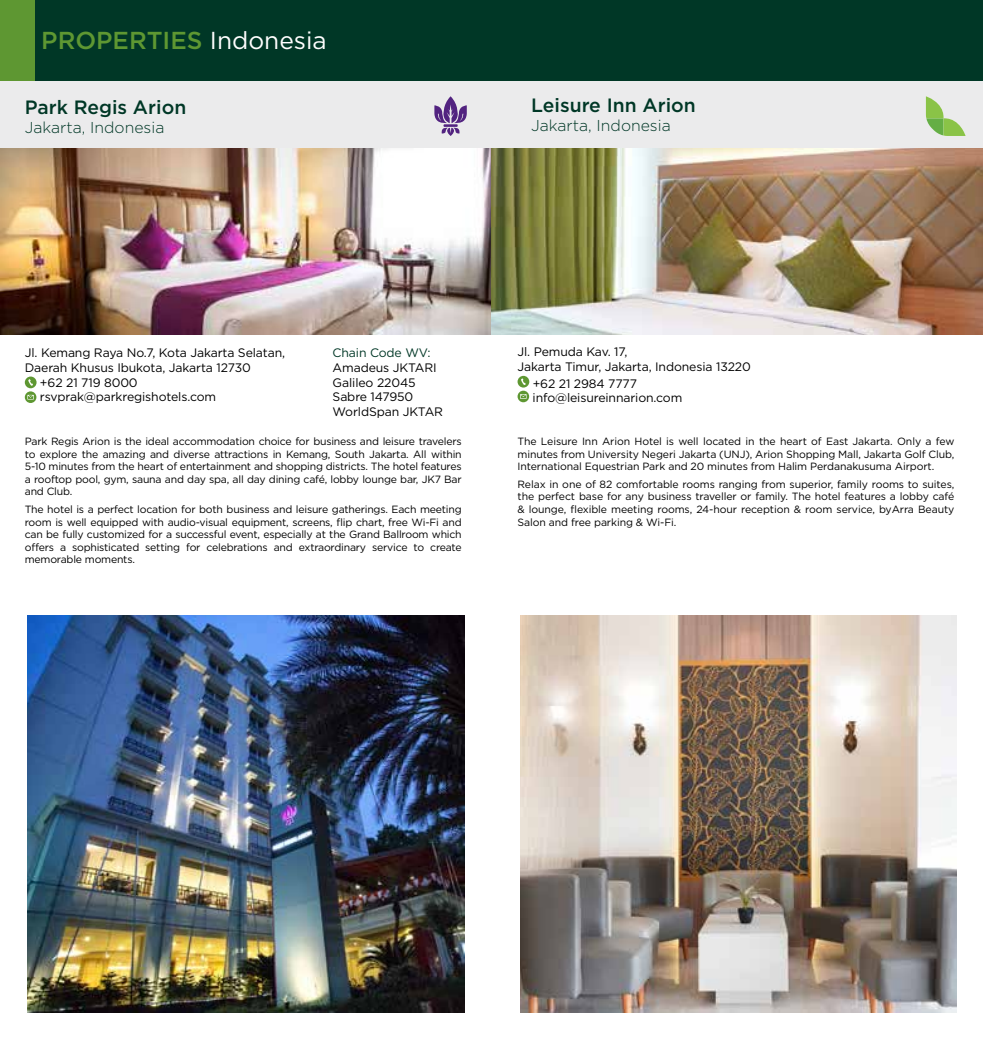
<style>
.page{position:relative;width:983px;height:1042px;background:#fff}
.page>*{position:absolute;margin:0;border:0;box-sizing:border-box;transform-origin:0 0}
.t1{font:500 24.5px "Gotham";color:#5e9732}
.t2{font:500 19.25px "Gotham";color:#003726}
.t3{font:300 15.75px "Gotham";color:#003726}
.t4{font:12.25px/14.7px "Gotham";letter-spacing:-.01em;color:#000}
.t5{font:12.25px "Gotham";letter-spacing:-.01em;color:#003726}
.t6{font:10.5px/12.6px "Gotham";letter-spacing:-.02em;color:#000;text-align:justify}
.s1{font-weight:400;color:#fff}
</style>
<div class="page">
<div style="left:34px;top:0;width:948px;height:81px;background:#003726"></div>
<div style="left:0;top:0;width:34px;height:81px;background:#5e9732"></div>
<div style="left:0;top:81px;width:491px;height:67px;background:#ebebec"></div>
<svg style="left:25px;top:376px;width:12px;height:12px"></svg>
<svg style="left:28px;top:379px;width:5px;height:7px"></svg>
<svg style="left:25px;top:391px;width:11px;height:12px"></svg>
<svg style="left:27px;top:395px;width:7px;height:4px"></svg>
<img style="left:0;top:148px;width:982px;height:186px">
<svg style="left:434px;top:96px;width:32px;height:38px"></svg>
<img style="left:27px;top:615px;width:437px;height:397px">
<svg style="left:491px;top:81px;width:491px;height:88px;background:#dfdad3"></svg>
<div style="left:517px;top:376px;width:12px;height:11px;background:#5e9732;border-radius:50%"></div>
<svg style="left:521px;top:378px;width:4px;height:7px"></svg>
<svg style="left:517px;top:391px;width:12px;height:11px"></svg>
<svg style="left:520px;top:394px;width:6px;height:5px"></svg>
<img style="left:520px;top:615px;width:436px;height:397px">
<svg style="left:925px;top:96px;width:40px;height:40px;background:#b8d59d"></svg>
<h1 class="t1" style="left:41px;top:25px;width:287px">PROPERTIES <span class="s1">Indonesia</span></h1>
<h2 class="t2" style="left:25px;top:95px;width:163px">Park Regis Arion</h2>
<h3 class="t3" style="left:25px;top:118px;width:141px">Jakarta, Indonesia</h3>
<h2 class="t2" style="left:531px;top:93px;width:166px">Leisure Inn Arion</h2>
<h3 class="t3" style="left:531px;top:115px;width:141px">Jakarta, Indonesia</h3>
<p class="t4" style="left:25px;top:345px;width:262px">Jl. Kemang Raya No.7, Kota Jakarta Selatan,</p>
<p class="t4" style="left:25px;top:360px;width:227px">Daerah Khusus Ibukota, Jakarta 12730</p>
<p class="t4" style="left:40px;top:374px;width:99px">+62 21 719 8000</p>
<p class="t4" style="left:40px;top:389px;width:178px">rsvprak@parkregishotels.com</p>
<p class="t5" style="left:332px;top:345px;width:99px">Chain Code WV:</p>
<p class="t4" style="left:332px;top:360px;width:112px">Amadeus JKTARI<br>Galileo 22045<br>Sabre 147950<br>WorldSpan JKTAR</p>
<p class="t6" style="left:25px;top:435px;width:438px">Park Regis Arion is the ideal accommodation choice for business and leisure travelers to explore the amazing and diverse attractions in Kemang, South Jakarta. All within 5-10 minutes from the heart of entertainment and shopping districts. The hotel features a rooftop pool, gym, sauna and day spa, all day dining café, lobby lounge bar, JK7 Bar and Club.</p>
<p class="t6" style="left:25px;top:503px;width:438px">The hotel is a perfect location for both business and leisure gatherings. Each meeting room is well equipped with audio-visual equipment, screens, flip chart, free Wi-Fi and can be fully customized for a successful event, especially at the Grand Ballroom which offers a sophisticated setting for celebrations and extraordinary service to create memorable moments.</p>
<p class="t4" style="left:517px;top:344px;width:235px">Jl. Pemuda Kav. 17,<br>Jakarta Timur, Jakarta, Indonesia 13220</p>
<p class="t4" style="left:532px;top:376px;width:151px">+62 21 2984 7777 info@leisureinnarion.com</p>
<p class="t6" style="left:517px;top:435px;width:438px">The Leisure Inn Arion Hotel is well located in the heart of East Jakarta. Only a few minutes from University Negeri Jakarta (UNJ), Arion Shopping Mall, Jakarta Golf Club, International Equestrian Park and 20 minutes from Halim Perdanakusuma Airport.</p>
<p class="t6" style="left:517px;top:477px;width:438px">Relax in one of 82 comfortable rooms ranging from superior, family rooms to suites, the perfect base for any business traveller or family. The hotel features a lobby café &amp; lounge, flexible meeting rooms, 24-hour reception &amp; room service, byArra Beauty Salon and free parking &amp; Wi-Fi.</p>
</div>
